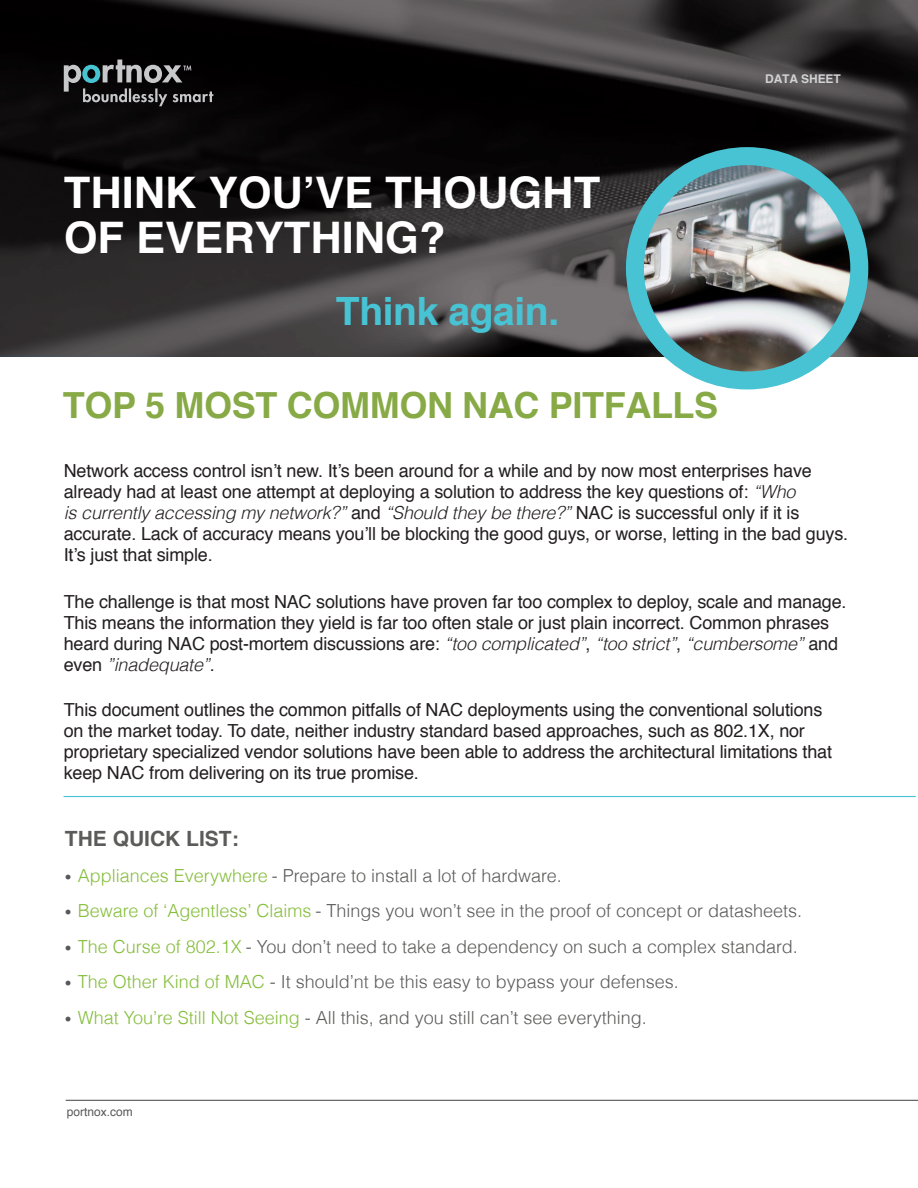
<style>
.page{position:relative;width:918px;height:1188px;background:#fff}
.page>*{position:absolute;margin:0;border:0;box-sizing:border-box;transform-origin:0 0}
.t1{font:700 43.5px "Helvetica";color:#fff}
.t2{font:700 39px "Helvetica";letter-spacing:-.01em;color:#47c3d3}
.t3{font:700 36px "Helvetica";letter-spacing:-.01em;color:#87aa46}
._1ST_PARAGRAPH{font:700 21px "Helvetica";color:#5b5b5a}
._1ST_PARAGRAPH-2{font:18px/21px "Helvetica";letter-spacing:-.01em;color:#231f20}
.t4{font:300 18px "Helvetica";color:#5b5b5a}
.t5{font:300 13.5px "Helvetica";color:#57585a}
.t6{font:12px "Helvetica";color:#57585a}
.t7{font:700 12px "Helvetica";letter-spacing:-.01em;color:#d1d2d4}
.s1{font-weight:300;font-style:italic}
.s2{color:#85bd3b}
</style>
<div class="page">
<hr style="left:64px;top:796px;width:852px;height:1px;background:#47c3d3">
<svg style="left:0;top:0;width:918px;height:356px;background:#292728"></svg>
<img style="left:635px;top:156px;width:224px;height:224px;border-radius:112px">
<div style="left:626px;top:147px;width:242px;height:242px;border:18px solid #47c3d3;border-radius:50%"></div>
<hr style="left:66px;top:1100px;width:852px;height:1px;background:#57585a">
<svg style="left:64px;top:60px;width:149px;height:46px;background:#373a3b"></svg>
<p class="t1" style="left:64px;top:165px;width:538px">THINK YOU’VE THOUGHT</p>
<p class="t1" style="left:64px;top:210px;width:383px">OF EVERYTHING?</p>
<p class="t2" style="left:336px;top:286px;width:225px">Think again.</p>
<p class="t3" style="left:63px;top:383px;width:657px">TOP 5 MOST COMMON NAC PITFALLS</p>
<p class="t7" style="left:765px;top:71px;width:77px">DATA SHEET</p>
<p class="_1ST_PARAGRAPH-2" style="left:64px;top:461px;width:786px">Network access control isn t’ new s’I t. been around for a while and by now most enterprises have already had at least one attempt at deploying a solution to address the key questions of <span class="s1">“</span>: <span class="s1">Who<br>is currently accessing my network?”</span> and <span class="s1">“Should they be there?”</span> NAC is successful only isitif accurate. Lack of accuracy means you l l’ be blocking the good guys, or worse, letting in the bad guys.<br>s’I t just that simple.</p>
<p class="_1ST_PARAGRAPH-2" style="left:64px;top:591px;width:784px">The challenge is that most NAC solutions have proven far too complex to deploy, scale and manage.<br>This means the information they yield is far too often stale or just plain incorrect. Common phrases heard during NAC post-mortem discussions are <span class="s1">“</span>: <span class="s1">too complicated “</span>,<span class="s1">” too strict “</span>,<span class="s1">” cumbersome”</span> and even <span class="s1">”inadequate</span> .<span class="s1">“</span></p>
<p class="_1ST_PARAGRAPH-2" style="left:64px;top:699px;width:770px">This document outlines the common pitfalls of NAC deployments using the conventional solutions on the market today. To date, neither industry standard based approaches, such as 802.1X, nor proprietary specialized vendor solutions have been able to address the architectural limitations that keep NAC from delivering on its true promise.</p>
<p class="_1ST_PARAGRAPH" style="left:65px;top:825px;width:175px">THE QUICK LIST:</p>
<p class="t4" style="left:78px;top:861px;width:486px"><span class="s2">Appliances Everywhere</span> - Prepare to install a lot of hardware.</p>
<p class="t5" style="left:65px;top:866px;width:8px">•</p>
<p class="t5" style="left:65px;top:902px;width:8px">•</p>
<p class="t4" style="left:78px;top:896px;width:726px"><span class="s2">Beware of ‘Agentless’ Claims</span> - Things you won t’ see in the proof of concept or datasheets.</p>
<p class="t4" style="left:78px;top:932px;width:722px"><span class="s2">The Curse of 802.1X</span> - You don t’ need to take a dependency on such a complex standard.</p>
<p class="t5" style="left:65px;top:937px;width:8px">•</p>
<p class="t4" style="left:78px;top:967px;width:603px"><span class="s2">The Other Kind of MAC</span> It- should’nt be this easy to bypass your defenses.</p>
<p class="t5" style="left:65px;top:973px;width:8px">•</p>
<p class="t4" style="left:78px;top:1003px;width:571px"><span class="s2">What You r e’ Still Not Seeing</span> - All this, and you still can t’ see everything.</p>
<p class="t5" style="left:65px;top:1008px;width:8px">•</p>
<p class="t6" style="left:67px;top:1102px;width:68px">portnox.com</p>
</div>
